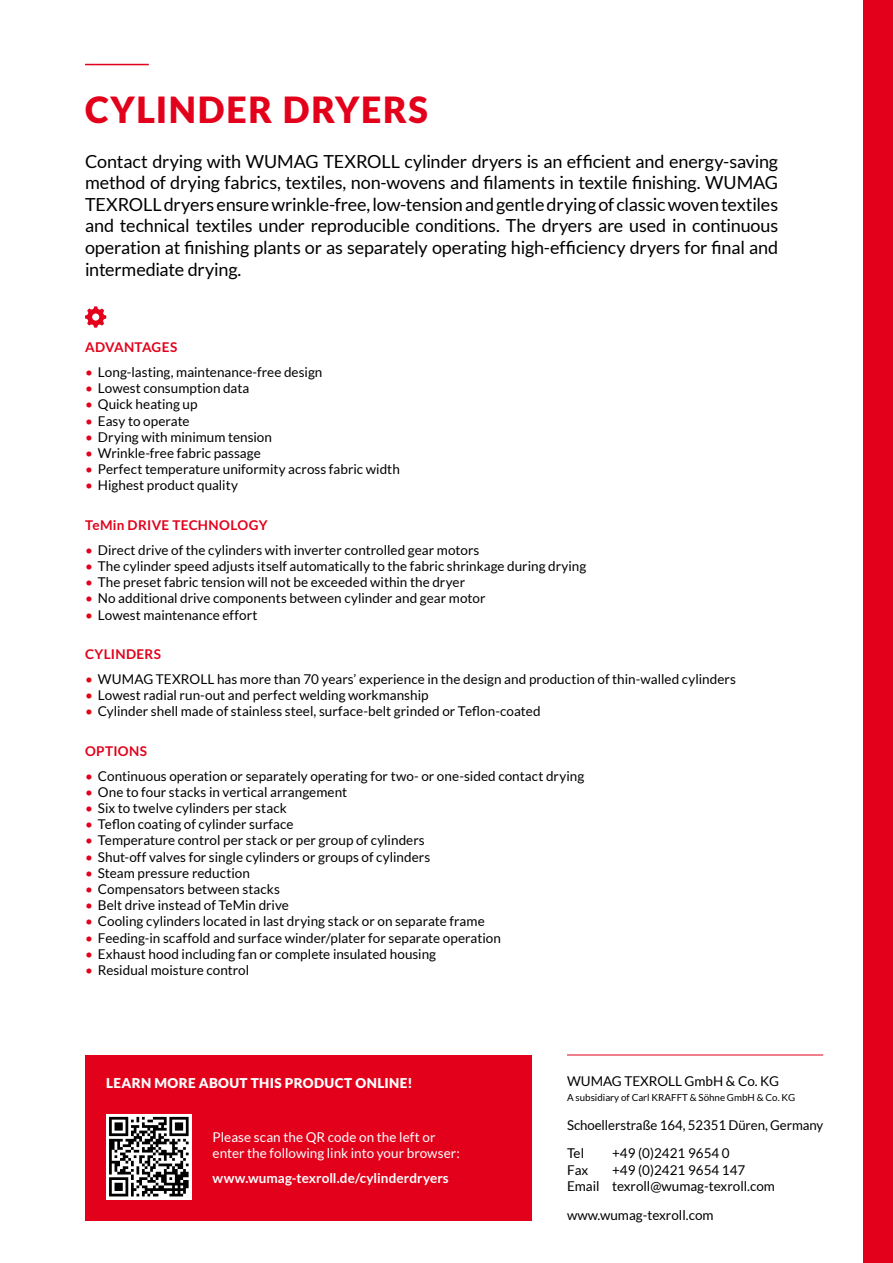
<style>
.page{position:relative;width:893px;height:1263px;background:#fff}
.page>*{position:absolute;margin:0;border:0;box-sizing:border-box;transform-origin:0 0}
.t1{font:900 36px "Lato";letter-spacing:.045em;color:#e2001a}
.t2{font:18px/21.6px "Lato";letter-spacing:-.01em;color:#000;text-align:justify}
.t3{font:13.5px/28.5px "Lato";color:#000}
.t4{font:13.5px/16.2px "Lato";letter-spacing:.005em;color:#fff}
.t5{font:700 13.5px "Lato";letter-spacing:.025em;color:#e2001a}
.t6{font:700 13.5px "Lato";letter-spacing:.005em;color:#fff}
.t7{font:900 13.5px "Lato";letter-spacing:.025em;color:#fff}
.t8{font:9.75px "Lato";color:#000}
.s1{color:#e2001a}
</style>
<div class="page">
<div style="left:863px;top:0;width:30px;height:1263px;background:#e2001a"></div>
<hr style="left:85px;top:64px;width:64px;height:1px;background:#e2001a">
<svg style="left:85px;top:306px;width:21px;height:22px"></svg>
<div style="left:85px;top:1054px;width:446px;height:166px;background:#e2001a"></div>
<svg style="left:106px;top:1114px;width:85px;height:85px"></svg>
<svg style="left:109px;top:1117px;width:80px;height:79px;background:#7d7d7d"></svg>
<hr style="left:567px;top:1054px;width:256px;height:1px;background:#e2001a">
<h1 class="t1" style="left:85px;top:88px;width:345px">CYLINDER DRYERS</h1>
<p class="t2" style="left:85px;top:150px;width:695px">Contact drying with WUMAG TEXROLL cylinder dryers is an efficient and energy-saving method of drying fabrics, textiles, non-wovens and filaments in textile finishing. WUMAG TEXROLL dryers ensure wrinkle-free, low-tension and gentle drying of classic woven textiles and technical textiles under reproducible conditions. The dryers are used in continuous operation at finishing plants or as separately operating high-efficiency dryers for final and intermediate drying.</p>
<p class="t5" style="left:85px;top:340px;width:94px">ADVANTAGES</p>
<p class="t3" style="left:85px;top:358px;width:239px"><span class="s1">•</span> Long-lasting, maintenance-free design</p>
<p class="t3" style="left:85px;top:374px;width:166px"><span class="s1">•</span> Lowest consumption data</p>
<p class="t3" style="left:85px;top:390px;width:114px"><span class="s1">•</span> Quick heating up</p>
<p class="t3" style="left:85px;top:406px;width:106px"><span class="s1">•</span> Easy to operate</p>
<p class="t3" style="left:85px;top:423px;width:188px"><span class="s1">•</span> Drying with minimum tension</p>
<p class="t3" style="left:85px;top:439px;width:177px"><span class="s1">•</span> Wrinkle-free fabric passage</p>
<p class="t3" style="left:85px;top:455px;width:316px"><span class="s1">•</span> Perfect temperature uniformity across fabric width</p>
<p class="t3" style="left:85px;top:471px;width:154px"><span class="s1">•</span> Highest product quality</p>
<p class="t5" style="left:85px;top:517px;width:184px">TeMin DRIVE TECHNOLOGY</p>
<p class="t3" style="left:85px;top:535px;width:396px"><span class="s1">•</span> Direct drive of the cylinders with inverter controlled gear motors</p>
<p class="t3" style="left:85px;top:552px;width:503px"><span class="s1">•</span> The cylinder speed adjusts itself automatically to the fabric shrinkage during drying</p>
<p class="t3" style="left:85px;top:568px;width:382px"><span class="s1">•</span> The preset fabric tension will not be exceeded within the dryer</p>
<p class="t3" style="left:85px;top:584px;width:402px"><span class="s1">•</span> No additional drive components between cylinder and gear motor</p>
<p class="t3" style="left:85px;top:600px;width:174px"><span class="s1">•</span> Lowest maintenance effort</p>
<p class="t5" style="left:85px;top:646px;width:78px">CYLINDERS</p>
<p class="t3" style="left:85px;top:665px;width:652px"><span class="s1">•</span> WUMAG TEXROLL has more than 70 years’ experience in the design and production of thin-walled cylinders</p>
<p class="t3" style="left:85px;top:681px;width:345px"><span class="s1">•</span> Lowest radial run-out and perfect welding workmanship</p>
<p class="t3" style="left:85px;top:697px;width:457px"><span class="s1">•</span> Cylinder shell made of stainless steel, surface-belt grinded or Teflon-coated</p>
<p class="t5" style="left:85px;top:743px;width:63px">OPTIONS</p>
<p class="t3" style="left:85px;top:761px;width:501px"><span class="s1">•</span> Continuous operation or separately operating for two- or one-sided contact drying</p>
<p class="t3" style="left:85px;top:777px;width:264px"><span class="s1">•</span> One to four stacks in vertical arrangement</p>
<p class="t3" style="left:85px;top:794px;width:203px"><span class="s1">•</span> Six to twelve cylinders per stack</p>
<p class="t3" style="left:85px;top:810px;width:210px"><span class="s1">•</span> Teflon coating of cylinder surface</p>
<p class="t3" style="left:85px;top:826px;width:341px"><span class="s1">•</span> Temperature control per stack or per group of cylinders</p>
<p class="t3" style="left:85px;top:842px;width:347px"><span class="s1">•</span> Shut-off valves for single cylinders or groups of cylinders</p>
<p class="t3" style="left:85px;top:858px;width:166px"><span class="s1">•</span> Steam pressure reduction</p>
<p class="t3" style="left:85px;top:875px;width:196px"><span class="s1">•</span> Compensators between stacks</p>
<p class="t3" style="left:85px;top:891px;width:205px"><span class="s1">•</span> Belt drive instead of TeMin drive</p>
<p class="t3" style="left:85px;top:907px;width:401px"><span class="s1">•</span> Cooling cylinders located in last drying stack or on separate frame</p>
<p class="t3" style="left:85px;top:923px;width:417px"><span class="s1">•</span> Feeding-in scaffold and surface winder/plater for separate operation</p>
<p class="t3" style="left:85px;top:939px;width:353px"><span class="s1">•</span> Exhaust hood including fan or complete insulated housing</p>
<p class="t3" style="left:85px;top:956px;width:166px"><span class="s1">•</span> Residual moisture control</p>
<p class="t7" style="left:106px;top:1075px;width:308px">LEARN MORE ABOUT THIS PRODUCT ONLINE!</p>
<p class="t4" style="left:213px;top:1128px;width:249px">Please scan the QR code on the left or enter the following link into your browser:</p>
<p class="t6" style="left:213px;top:1170px;width:238px">www.wumag-texroll.de/cylinderdryers</p>
<p class="t3" style="left:567px;top:1067px;width:214px">WUMAG TEXROLL GmbH &amp; Co. KG</p>
<p class="t8" style="left:567px;top:1092px;width:230px">A subsidiary of Carl KRAFFT &amp; Söhne GmbH &amp; Co. KG</p>
<p class="t3" style="left:567px;top:1110px;width:258px">Schoellerstraße 164, 52351 Düren, Germany<br>Tel</p>
<p class="t3" style="left:612px;top:1139px;width:119px">+49 (0)2421 9654 0</p>
<p class="t3" style="left:567px;top:1161px;width:209px;line-height:16.5px;text-indent:45px">+49 (0)2421 9654 147<br>Email texroll@wumag-texroll.com</p>
<p class="t3" style="left:567px;top:1200px;width:148px">www.wumag-texroll.com</p>
<p class="t3" style="left:567px;top:1155px;width:23px">Fax</p>
</div>
